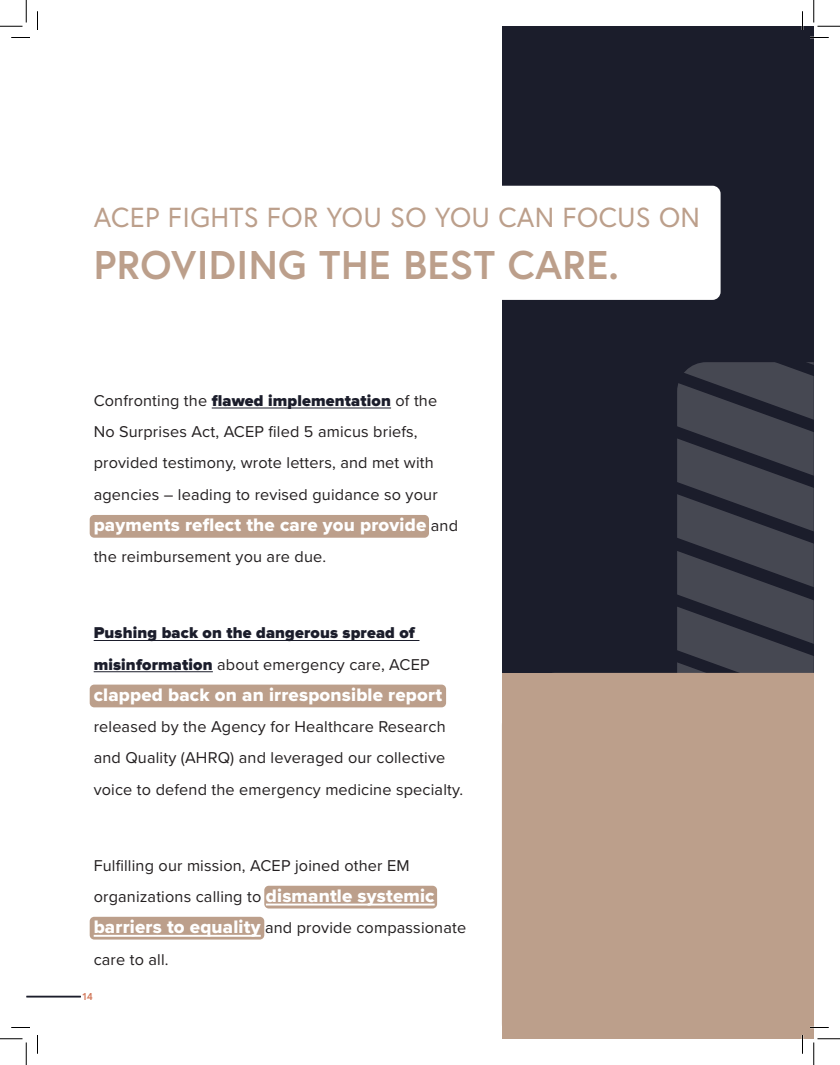
<style>
.page{position:relative;width:840px;height:1065px;background:#fff}
.page>*{position:absolute;margin:0;border:0;box-sizing:border-box;transform-origin:0 0}
.t1{font:700 40px "Europa";letter-spacing:.01em;color:#bc9f8b}
.t2{font:27.5px "Europa";letter-spacing:.01em;color:#bc9f8b}
.t3{font:18.75px "Proxima Nova Extrabld";letter-spacing:.01em;color:#fff}
.t4{font:16.25px/31.2px "Proxima Nova";letter-spacing:.01em;color:#231f20}
.t5{font:900 16.25px/31.2px "Proxima Nova";letter-spacing:.01em;color:#1b1d2b}
.t6{font:700 10px "Europa";color:#d37b5e}
.s1{font-weight:900;color:#1b1d2b}
.s2{font-family:"Proxima Nova";font-size:16.25px;color:#231f20}
.s3{font-weight:400;color:#231f20}
.s4{font-family:"Proxima Nova Extrabld";font-size:18.75px;color:#fff}
</style>
<div class="page">
<hr style="left:26px;top:996px;width:55px;height:2px;background:#1b1d2b">
<div style="left:502px;top:26px;width:312px;height:1013px;background:#1b1d2b"></div>
<div style="left:90px;top:515px;width:339px;height:23px;background:#bc9f8b;border-radius:5px"></div>
<div style="left:90px;top:685px;width:356px;height:22px;background:#bc9f8b;border-radius:4px"></div>
<div style="left:90px;top:917px;width:174px;height:23px;background:#bc9f8b;border-radius:5px"></div>
<div style="left:264px;top:886px;width:173px;height:23px;background:#bc9f8b;border-radius:5px"></div>
<hr style="left:212px;top:408px;width:179px;height:1px;background:#1b1d2b">
<hr style="left:94px;top:640px;width:325px;height:1px;background:#1b1d2b">
<hr style="left:94px;top:672px;width:119px;height:1px;background:#1b1d2b">
<hr style="left:266px;top:904px;width:169px;height:2px;background:#fff">
<hr style="left:94px;top:935px;width:167px;height:2px;background:#fff">
<div style="left:74px;top:186px;width:647px;height:114px;background:#fff;border-radius:8px"></div>
<svg style="left:677px;top:362px;width:137px;height:185px;fill:#464852"></svg>
<svg style="left:677px;top:547px;width:137px;height:126px;fill:#464852"></svg>
<div style="left:502px;top:673px;width:312px;height:366px;background:#bc9f8b"></div>
<svg style="left:11px;top:37px;width:19px;height:1px"></svg>
<svg style="left:810px;top:37px;width:19px;height:1px"></svg>
<svg style="left:11px;top:1027px;width:19px;height:1px"></svg>
<svg style="left:37px;top:11px;width:1px;height:19px"></svg>
<svg style="left:37px;top:1035px;width:1px;height:19px"></svg>
<svg style="left:802px;top:11px;width:1px;height:19px"></svg>
<svg style="left:0;top:0;width:27px;height:27px"></svg>
<svg style="left:0;top:1039px;width:27px;height:26px"></svg>
<svg style="left:814px;top:0;width:26px;height:27px"></svg>
<svg style="left:677px;top:792px;width:163px;height:273px"></svg>
<p class="t2" style="left:94px;top:199px;width:608px">ACEP FIGHTS FOR YOU SO YOU CAN FOCUS ON</p>
<p class="t1" style="left:94px;top:238px;width:527px">PROVIDING THE BEST CARE.</p>
<p class="t4" style="left:94px;top:384px;width:346px">Confronting the <span class="s1">flawed implementation</span> of the No Surprises Act, ACEP filed 5 amicus briefs, provided testimony, wrote letters, and met with agencies – leading to revised guidance so your</p>
<p class="t3" style="left:94px;top:511px;width:366px">payments reflect the care you provide <span class="s2">and</span></p>
<p class="t4" style="left:94px;top:540px;width:234px">the reimbursement you are due.</p>
<p class="t5" style="left:94px;top:618px;width:337px">Pushing back on the dangerous spread of misinformation <span class="s3">about emergency care, ACEP</span></p>
<p class="t3" style="left:94px;top:681px;width:350px">clapped back on an irresponsible report</p>
<p class="t4" style="left:94px;top:710px;width:371px">released by the Agency for Healthcare Research and Quality (AHRQ) and leveraged our collective voice to defend the emergency medicine specialty.</p>
<p class="t4" style="left:94px;top:849px;width:374px">Fulfilling our mission, ACEP joined other EM organizations calling to <span class="s4">dismantle systemic barriers to equality</span> and provide compassionate care to all.</p>
<p class="t6" style="left:82px;top:989px;width:12px">14</p>
</div>
